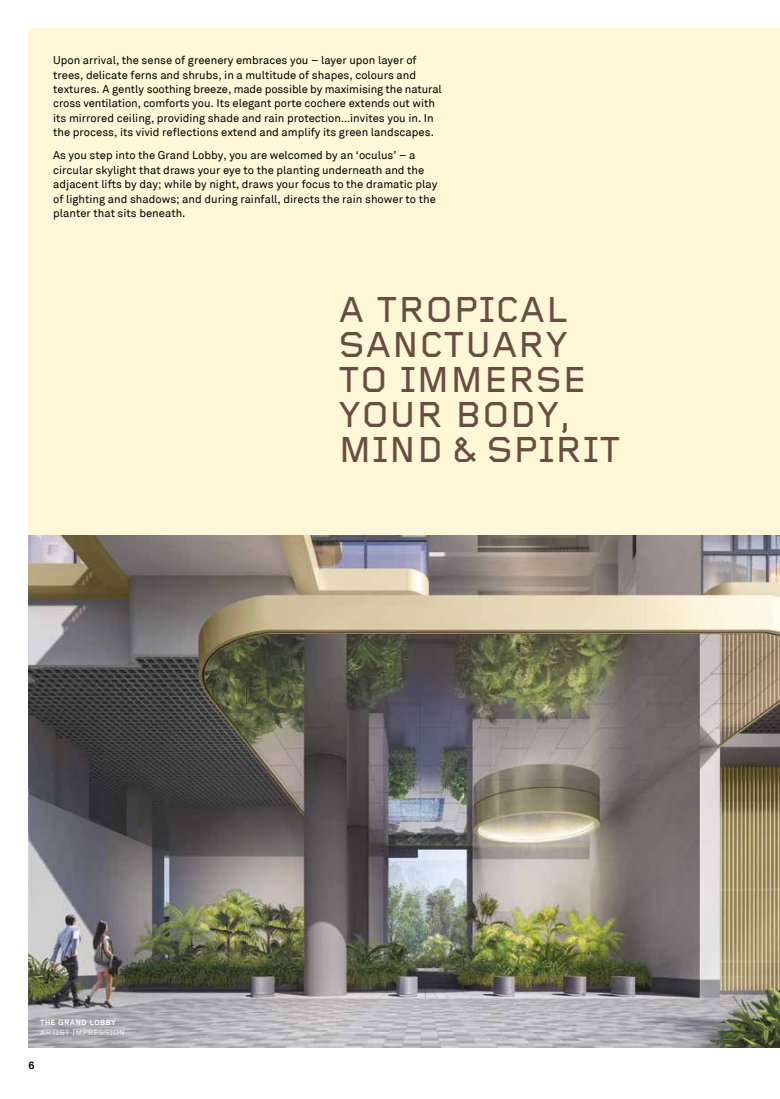
<style>
.page{position:relative;width:780px;height:1099px;background:#fff}
.page>*{position:absolute;margin:0;border:0;box-sizing:border-box;transform-origin:0 0}
.t1{font:500 37.5px/35px "Foundry Gridnik";letter-spacing:.01em;color:#6a4d42}
.t2{font:11.25px/14.4px "Akkurat";color:#000}
.t3{font:700 10.62px "Akkurat";color:#000}
.t4{font:7.88px "Foundry Gridnik";letter-spacing:.01em;color:#fff}
.t5{font:700 7.88px "Foundry Gridnik";letter-spacing:.01em;color:#fff}
</style>
<div class="page">
<div style="left:28px;top:28px;width:752px;height:1019px;background:#fff7d8"></div>
<img style="left:28px;top:535px;width:752px;height:512px">
<p class="t2" style="left:53px;top:53px;width:390px">Upon arrival, the sense of greenery embraces you – layer upon layer of trees, delicate ferns and shrubs, in a multitude of shapes, colours and textures. A gently soothing breeze, made possible by maximising the natural cross ventilation, comforts you. Its elegant porte cochere extends out with its mirrored ceiling, providing shade and rain protection…invites you in. In the process, its vivid reflections extend and amplify its green landscapes.</p>
<p class="t2" style="left:53px;top:148px;width:385px">As you step into the Grand Lobby, you are welcomed by an ‘oculus’ – a circular skylight that draws your eye to the planting underneath and the adjacent lifts by day; while by night, draws your focus to the dramatic play of lighting and shadows; and during rainfall, directs the rain shower to the planter that sits beneath.</p>
<h1 class="t1" style="left:338px;top:294px;width:283px">A TROPICAL<br>SANCTUARY<br>TO IMMERSE<br>YOUR BODY,<br>MIND &amp; SPIRIT</h1>
<p class="t5" style="left:40px;top:1018px;width:77px">THE GRAND LOBBY</p>
<p class="t4" style="left:40px;top:1027px;width:86px">ARTIST IMPRESSION</p>
<p class="t3" style="left:28px;top:1058px;width:8px">6</p>
</div>
